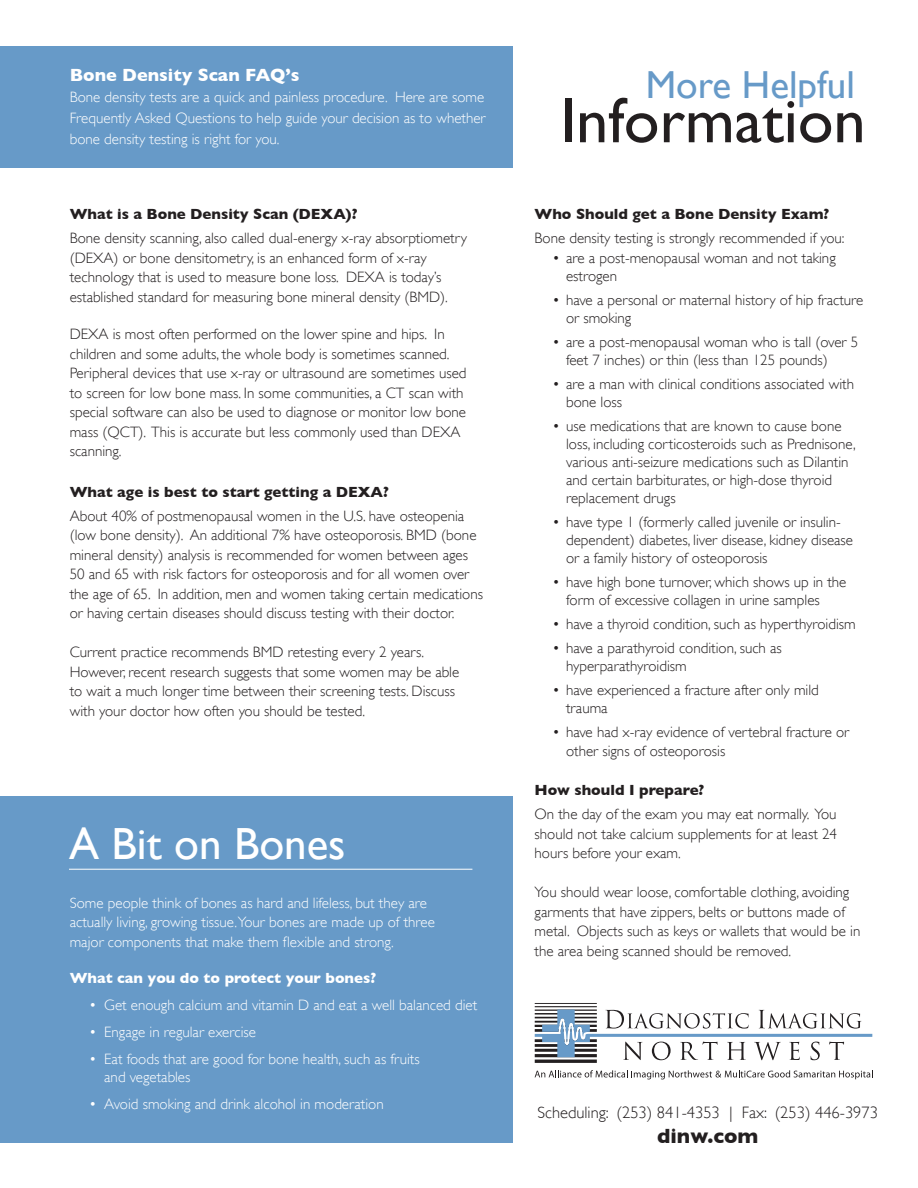
<style>
.page{position:relative;width:918px;height:1188px;background:#fff}
.page>*{position:absolute;margin:0;border:0;box-sizing:border-box;transform-origin:0 0}
.t1{font:64.5px "Gill Sans";color:#231f20}
.t2{font:45px "Gill Sans";color:#fff}
.t3{font:39px "Gill Sans";color:#679ac8}
.t4{font:700 21px "Gill Sans";color:#231f20}
.t5{font:700 18px "Gill Sans";color:#fff}
.t6{font:300 16.5px "Gill Sans";color:#231f20}
.t7{font:300 15px/19.5px "Gill Sans";color:#231f20}
.t8{font:300 15px/21px "Gill Sans";color:#fff;text-align:justify}
.t9{font:700 15px "Gill Sans";color:#231f20}
.t10{font:700 15px "Gill Sans";color:#fff}
</style>
<div class="page">
<div style="left:0;top:46px;width:513px;height:121px;background:#679ac8"></div>
<div style="left:0;top:796px;width:513px;height:347px;background:#679ac8"></div>
<hr style="left:69px;top:869px;width:403px;height:1px;background:#fff">
<svg style="left:535px;top:1003px;width:337px;height:60px"></svg>
<svg style="left:535px;top:1070px;width:338px;height:9px"></svg>
<p class="t5" style="left:70px;top:65px;width:231px">Bone Density Scan FAQ’s</p>
<p class="t8" style="left:70px;top:87px;width:417px">Bone density tests are a quick and painless procedure. Here are some Frequently Asked Questions to help guide your decision as to whether bone density testing is right for you.</p>
<p class="t1" style="left:560px;top:83px;width:307px">Information</p>
<p class="t3" style="left:646px;top:62px;width:211px">More Helpful</p>
<p class="t9" style="left:70px;top:206px;width:289px">What is a Bone Density Scan (DEXA)?</p>
<p class="t7" style="left:70px;top:229px;width:399px">Bone density scanning, also called dual-energy x-ray absorptiometry (DEXA) or bone densitometry, is an enhanced form of x-ray technology that is used to measure bone loss. DEXA is today’s established standard for measuring bone mineral density (BMD).</p>
<p class="t7" style="left:70px;top:325px;width:398px">DEXA is most often performed on the lower spine and hips. In children and some adults, the whole body is sometimes scanned.<br>Peripheral devices that use x-ray or ultrasound are sometimes used to screen for low bone mass. In some communities, a CT scan with special software can also be used to diagnose or monitor low bone mass (QCT). This is accurate but less commonly used than DEXA scanning.</p>
<p class="t9" style="left:70px;top:483px;width:321px">What age is best to start getting a DEXA?</p>
<p class="t7" style="left:70px;top:506px;width:415px">About 40% of postmenopausal women in the U.S. have osteopenia (low bone density). An additional 7% have osteoporosis. BMD (bone mineral density) analysis is recommended for women between ages 50 and 65 with risk factors for osteoporosis and for all women over the age of 65. In addition, men and women taking certain medications or having certain diseases should discuss testing with their doctor.</p>
<p class="t7" style="left:70px;top:643px;width:356px">Current practice recommends BMD retesting every 2 years.</p>
<p class="t7" style="left:70px;top:662px;width:391px">However, recent research suggests that some women may be able</p>
<p class="t7" style="left:70px;top:682px;width:387px">to wait a much longer time between their screening tests. Discuss with your doctor how often you should be tested.</p>
<p class="t2" style="left:69px;top:817px;width:278px">A Bit on Bones</p>
<p class="t8" style="left:70px;top:892px;width:359px">Some people think of bones as hard and lifeless, but they are</p>
<p class="t8" style="left:70px;top:912px;width:367px">actually living, growing tissue.Your bones are made up of three</p>
<p class="t8" style="left:70px;top:931px;width:325px">major components that make them flexible and strong.</p>
<p class="t10" style="left:70px;top:969px;width:308px">What can you do to protect your bones?</p>
<p class="t8" style="left:89px;top:994px;width:390px">• Get enough calcium and vitamin D and eat a well balanced diet</p>
<p class="t8" style="left:89px;top:1021px;width:168px">• Engage in regular exercise</p>
<p class="t8" style="left:89px;top:1048px;width:332px">• Eat foods that are good for bone health, such as fruits</p>
<p class="t8" style="left:104px;top:1066px;width:88px">and vegetables</p>
<p class="t8" style="left:89px;top:1093px;width:296px">• Avoid smoking and drink alcohol in moderation</p>
<p class="t9" style="left:535px;top:206px;width:296px">Who Should get a Bone Density Exam?</p>
<p class="t7" style="left:535px;top:229px;width:312px">Bone density testing is strongly recommended if you:</p>
<p class="t7" style="left:553px;top:248px;width:285px">• are a post-menopausal woman and not taking</p>
<p class="t7" style="left:566px;top:266px;width:53px">estrogen</p>
<p class="t7" style="left:553px;top:290px;width:312px">• have a personal or maternal history of hip fracture</p>
<p class="t7" style="left:566px;top:308px;width:67px">or smoking</p>
<p class="t7" style="left:553px;top:332px;width:307px">• are a post-menopausal woman who is tall (over 5</p>
<p class="t7" style="left:566px;top:350px;width:263px">feet 7 inches) or thin (less than 125 pounds)</p>
<p class="t7" style="left:553px;top:374px;width:303px">• are a man with clinical conditions associated with</p>
<p class="t7" style="left:566px;top:392px;width:58px">bone loss</p>
<p class="t7" style="left:553px;top:416px;width:291px">• use medications that are known to cause bone</p>
<p class="t7" style="left:566px;top:434px;width:291px">loss, including corticosteroids such as Prednisone,</p>
<p class="t7" style="left:566px;top:452px;width:284px">various anti-seizure medications such as Dilantin</p>
<p class="t7" style="left:566px;top:470px;width:268px">and certain barbiturates, or high-dose thyroid</p>
<p class="t7" style="left:566px;top:488px;width:111px">replacement drugs</p>
<p class="t7" style="left:553px;top:512px;width:290px">• have type 1 (formerly called juvenile or insulin-</p>
<p class="t7" style="left:566px;top:530px;width:289px">dependent) diabetes, liver disease, kidney disease</p>
<p class="t7" style="left:566px;top:548px;width:203px">or a family history of osteoporosis</p>
<p class="t7" style="left:553px;top:572px;width:295px">• have high bone turnover, which shows up in the</p>
<p class="t7" style="left:566px;top:590px;width:255px">form of excessive collagen in urine samples</p>
<p class="t7" style="left:553px;top:614px;width:305px">• have a thyroid condition, such as hyperthyroidism</p>
<p class="t7" style="left:553px;top:638px;width:231px">• have a parathyroid condition, such as</p>
<p class="t7" style="left:566px;top:656px;width:122px">hyperparathyroidism</p>
<p class="t7" style="left:553px;top:680px;width:268px">• have experienced a fracture after only mild</p>
<p class="t7" style="left:566px;top:698px;width:43px">trauma</p>
<p class="t7" style="left:553px;top:722px;width:298px">• have had x-ray evidence of vertebral fracture or</p>
<p class="t7" style="left:566px;top:742px;width:161px">other signs of osteoporosis</p>
<p class="t9" style="left:535px;top:782px;width:171px">How should I prepare?</p>
<p class="t7" style="left:535px;top:805px;width:304px;text-align:justify">On the day of the exam you may eat normally. You should not take calcium supplements for at least 24 hours before your exam.</p>
<p class="t7" style="left:535px;top:883px;width:327px">You should wear loose, comfortable clothing, avoiding garments that have zippers, belts or buttons made of metal. Objects such as keys or wallets that would be in the area being scanned should be removed.</p>
<p class="t6" style="left:537px;top:1103px;width:342px">Scheduling: (253) 841-4353 | Fax: (253) 446-3973</p>
<p class="t4" style="left:657px;top:1124px;width:103px">dinw.com</p>
</div>
